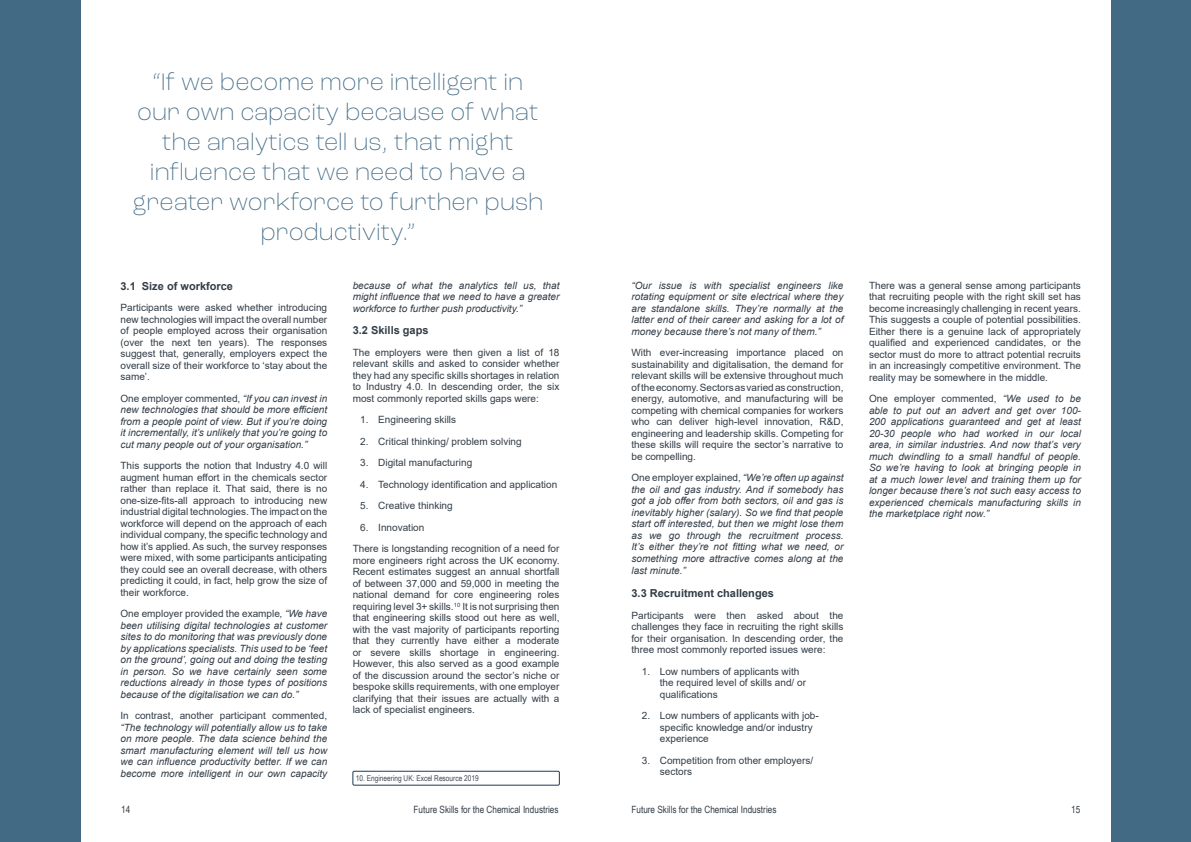
<style>
.page{position:relative;width:1191px;height:842px;background:#fff}
.page>*{position:absolute;margin:0;border:0;box-sizing:border-box;transform-origin:0 0}
.t1{font:200 25px/30px "Roc Grotesk";color:#436b85;text-align:center}
.t2{font:700 11px "Arial";color:#323d47}
.t3{font:10px/11.5px "Arial";color:#323d47;text-align:justify}
.t4{font:italic 10px/11.5px "Arial";color:#323d47;text-align:justify}
.t5{font:10px "Arial Narrow";color:#323d47}
.t6{font:8px "Arial Narrow";color:#414952}
.s1{font-style:normal}
</style>
<div class="page">
<div style="left:1111px;top:0;width:80px;height:842px;background:#426a85"></div>
<div style="left:0;top:0;width:81px;height:842px;background:#426a85"></div>
<div style="left:353px;top:771px;width:206px;height:14px;border:1px solid #1c3b59"></div>
<h1 class="t1" style="left:132px;top:66px;width:412px">“If we become more intelligent in our own capacity because of what the analytics tell us, that might influence that we need to have a greater workforce to further push productivity.”</h1>
<p class="t2" style="left:120px;top:278px;width:114px">3.1 Size of workforce</p>
<p class="t3" style="left:120px;top:302px;width:208px">Participants were asked whether introducing new technologies will impact the overall number of people employed across their organisation (over the next ten years). The responses suggest that, generally, employers expect the overall size of their workforce to ‘stay about the same’.</p>
<p class="t4" style="left:120px;top:392px;width:208px"><span class="s1">One employer commented,</span> “If you can invest in new technologies that should be more efficient from a people point of view. But if you’re doing it incrementally, it’s unlikely that you’re going to cut many people out of your organisation.”</p>
<p class="t3" style="left:120px;top:460px;width:208px">This supports the notion that Industry 4.0 will augment human effort in the chemicals sector rather than replace it. That said, there is no one-size-fits-all approach to introducing new industrial digital technologies. The impact on the workforce will depend on the approach of each individual company, the specific technology and how it’s applied. As such, the survey responses were mixed, with some participants anticipating they could see an overall decrease, with others predicting it could, in fact, help grow the size of their workforce.</p>
<p class="t4" style="left:120px;top:608px;width:208px"><span class="s1">One employer provided the example</span>, “We have been utilising digital technologies at customer sites to do monitoring that was previously done by applications specialists. This used to be ‘feet on the ground’, going out and doing the testing in person. So we have certainly seen some reductions already in those types of positions because of the digitalisation we can do.”</p>
<p class="t3" style="left:120px;top:710px;width:208px">In contrast, another participant commented,</p>
<p class="t4" style="left:120px;top:721px;width:208px">“The technology will potentially allow us to take on more people. The data science behind the smart manufacturing element will tell us how we can influence productivity better. If we can become more intelligent in our own capacity</p>
<p class="t4" style="left:353px;top:280px;width:208px">because of what the analytics tell us, that might influence that we need to have a greater workforce to further push productivity.”</p>
<p class="t2" style="left:353px;top:323px;width:77px">3.2 Skills gaps</p>
<p class="t3" style="left:353px;top:347px;width:208px">The employers were then given a list of 18 relevant skills and asked to consider whether they had any specific skills shortages in relation to Industry 4.0. In descending order, the six most commonly reported skills gaps were:</p>
<p class="t3" style="left:360px;top:414px;width:97px">1. Engineering skills</p>
<p class="t3" style="left:360px;top:436px;width:163px">2. Critical thinking/ problem solving</p>
<p class="t3" style="left:360px;top:457px;width:113px">3. Digital manufacturing</p>
<p class="t3" style="left:360px;top:479px;width:198px">4. Technology identification and application</p>
<p class="t3" style="left:360px;top:500px;width:94px">5. Creative thinking</p>
<p class="t3" style="left:353px;top:517px;width:208px;line-height:21.5px;text-indent:8px">6. Innovation<br>There is longstanding recognition of a need for</p>
<p class="t3" style="left:353px;top:555px;width:208px">more engineers right across the UK economy.<br>Recent estimates suggest an annual shortfall of between 37,000 and 59,000 in meeting the national demand for core engineering roles requiring level 3+ skills.<sup>10</sup> It is not surprising then that engineering skills stood out here as well, with the vast majority of participants reporting that they currently have either a moderate or severe skills shortage in engineering.<br>However, this also served as a good example of the discussion around the sector’s niche or bespoke skills requirements, with one employer clarifying that their issues are actually with a lack of specialist engineers.</p>
<p class="t6" style="left:356px;top:772px;width:124px">10. Engineering UK: Excel Resource 2019</p>
<p class="t4" style="left:631px;top:280px;width:213px">“Our issue is with specialist engineers like rotating equipment or site electrical where they are standalone skills. They’re normally at the latter end of their career and asking for a lot of money because there’s not many of them.”</p>
<p class="t3" style="left:631px;top:347px;width:213px">With ever-increasing importance placed on sustainability and digitalisation, the demand for relevant skills will be extensive throughout much of the economy. Sectors as varied as construction, energy, automotive, and manufacturing will be competing with chemical companies for workers who can deliver high-level innovation, R&amp;D, engineering and leadership skills. Competing for these skills will require the sector’s narrative to be compelling.</p>
<p class="t4" style="left:631px;top:472px;width:213px"><span class="s1">One employer explained,</span> “We’re often up against the oil and gas industry. And if somebody has got a job offer from both sectors, oil and gas is inevitably higher (salary). So we find that people start off interested, but then we might lose them as we go through the recruitment process.<br>It’s either they’re not fitting what we need, or something more attractive comes along at the</p>
<p class="t4" style="left:631px;top:565px;width:56px">last minute.”</p>
<p class="t2" style="left:631px;top:585px;width:144px">3.3 Recruitment challenges</p>
<p class="t3" style="left:631px;top:609px;width:213px">Participants were then asked about the challenges they face in recruiting the right skills for their organisation. In descending order, the three most commonly reported issues were:</p>
<p class="t3" style="left:660px;top:665px;width:148px;text-align:left;text-indent:-18px">1. Low numbers of applicants with the required level of skills and/ or qualifications</p>
<p class="t3" style="left:660px;top:710px;width:160px;text-align:left;text-indent:-18px">2. Low numbers of applicants with job&shy;specific knowledge and/or industry experience</p>
<p class="t3" style="left:660px;top:754px;width:155px;text-indent:-18px">3. Competition from other employers/ sectors</p>
<p class="t3" style="left:869px;top:279px;width:213px">There was a general sense among participants that recruiting people with the right skill set has become increasingly challenging in recent years.<br>This suggests a couple of potential possibilities.<br>Either there is a genuine lack of appropriately qualified and experienced candidates, or the sector must do more to attract potential recruits in an increasingly competitive environment. The reality may be somewhere in the middle.</p>
<p class="t4" style="left:869px;top:393px;width:213px"><span class="s1">One employer commented,</span> “We used to be able to put out an advert and get over 100- 200 applications guaranteed and get at least 20-30 people who had worked in our local area, in similar industries. And now that’s very much dwindling to a small handful of people.<br>So we’re having to look at bringing people in at a much lower level and training them up for longer because there’s not such easy access to experienced chemicals manufacturing skills in the marketplace right now.”</p>
<p class="t5" style="left:121px;top:802px;width:11px">14</p>
<p class="t5" style="left:413px;top:802px;width:146px">Future Skills for the Chemical Industries</p>
<p class="t5" style="left:631px;top:802px;width:146px">Future Skills for the Chemical Industries</p>
<p class="t5" style="left:1071px;top:802px;width:11px">15</p>
</div>
